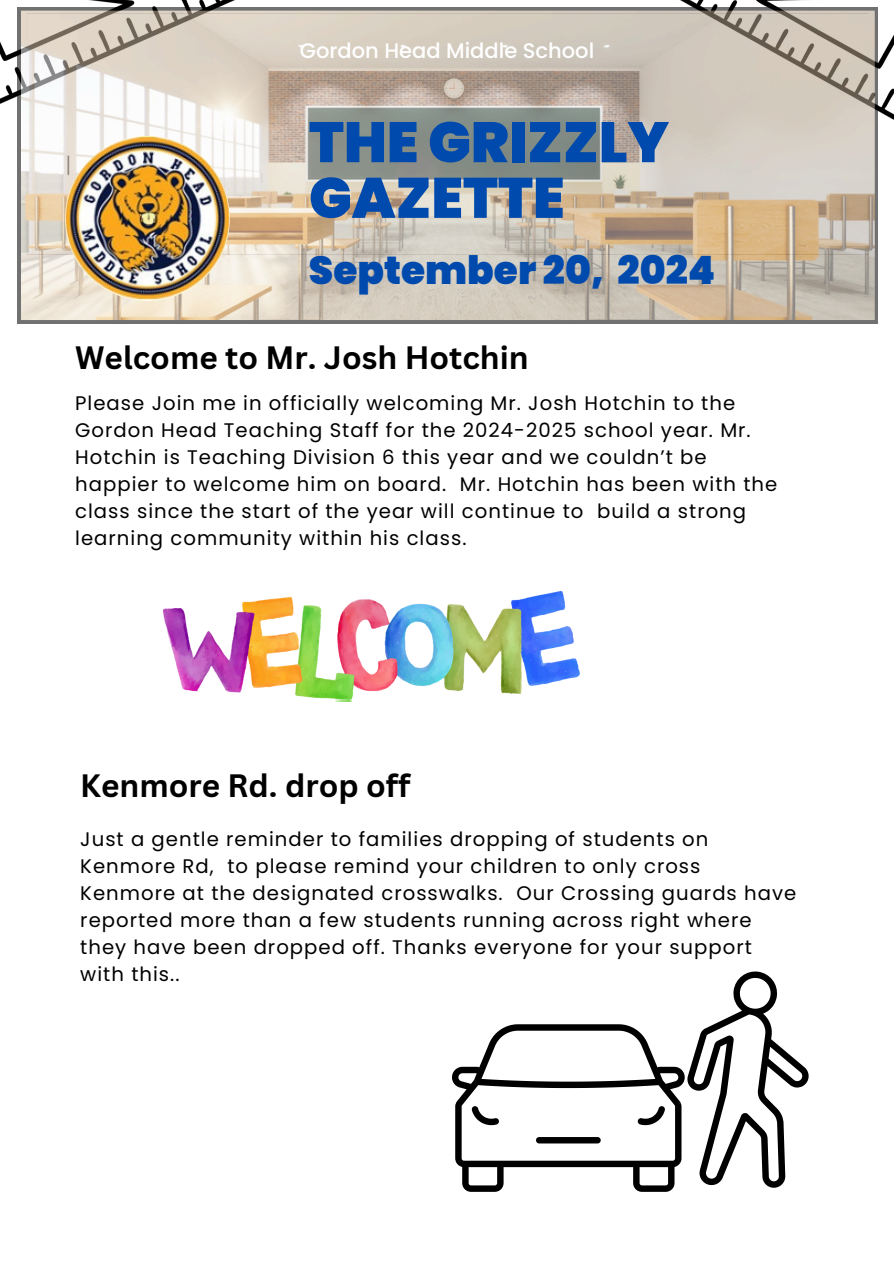
<style>
.page{position:relative;width:894px;height:1264px;background:#fff}
.page>*{position:absolute;margin:0;border:0;box-sizing:border-box;transform-origin:0 0}
.t1{font:900 56.85px/55.7px "Poppins";color:#004aad}
.t2{font:900 39.15px "Poppins";color:#004aad}
.t3{font:700 31.5px "Canva Sans";color:#000}
.t4{font:500 21px "Poppins";color:#fff}
.t5{font:19.65px/27px "Poppins";letter-spacing:.05em;color:#000}
</style>
<div class="page">
<img style="left:0;top:0;width:893px;height:262px">
<svg style="left:18px;top:7px;width:859px;height:316px;background:#c9c0b2"></svg>
<img style="left:65px;top:136px;width:165px;height:165px;border-radius:82px">
<svg style="left:452px;top:971px;width:356px;height:220px"></svg>
<img style="left:163px;top:591px;width:416px;height:110px">
<h1 class="t4" style="left:299px;top:36px;width:296px">Gordon Head Middle School</h1>
<p class="t1" style="left:309px;top:114px;width:361px">THE GRIZZLY<br>GAZETTE</p>
<h4 class="t2" style="left:309px;top:243px;width:408px">September 20, 2024</h4>
<p class="t3" style="left:75px;top:335px;width:455px">Welcome to Mr. Josh Hotchin</p>
<p class="t5" style="left:75px;top:389px;width:703px">Please Join me in officially welcoming Mr. Josh Hotchin to the Gordon Head Teaching Staff for the 2024-2025 school year. Mr.<br>Hotchin is Teaching Division 6 this year and we couldn’t be happier to welcome him on board. Mr. Hotchin has been with the class since the start of the year will continue to build a strong learning community within his class.</p>
<h3 class="t3" style="left:80px;top:763px;width:331px">Kenmore Rd. drop off</h3>
<p class="t5" style="left:80px;top:825px;width:717px">Just a gentle reminder to families dropping of students on Kenmore Rd, to please remind your children to only cross Kenmore at the designated crosswalks. Our Crossing guards have reported more than a few students running across right where they have been dropped off. Thanks everyone for your support with this..</p>
</div>
